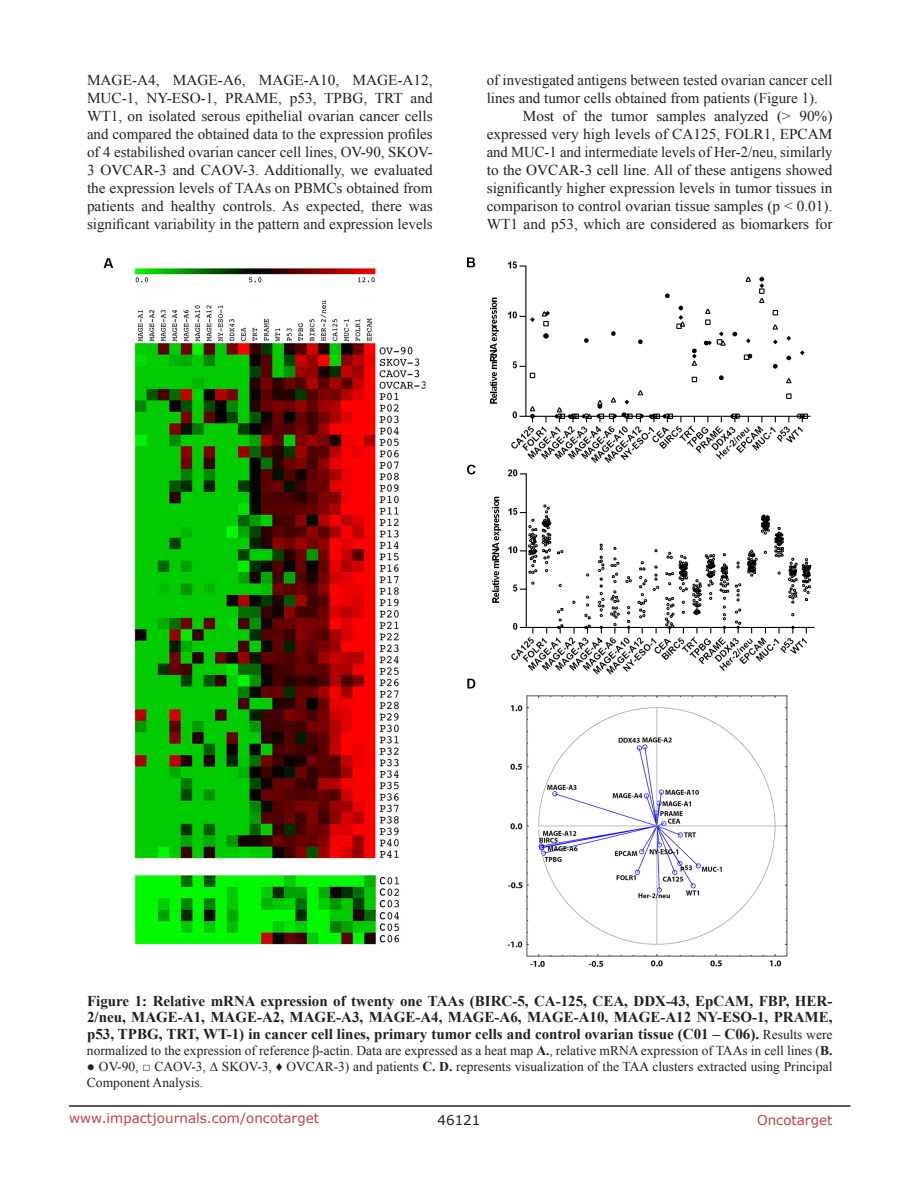
<style>
.page{position:relative;width:918px;height:1188px;background:#fff}
.page>*{position:absolute;margin:0;border:0;box-sizing:border-box;transform-origin:0 0}
.t1{font:15px/18px "Times New Roman";color:#231f20;text-align:justify}
.t2{font:700 15px/16.2px "Times New Roman";color:#231f20;text-align:justify}
.t3{font:13.5px/16.2px "Times New Roman";color:#231f20}
.t4{font:13.5px "Verdana";color:#c24141}
.t5{font:13.5px "Verdana";color:#231f20}
.s1{font-weight:400;font-size:13.5px}
.s2{font-weight:700}
</style>
<div class="page">
<hr style="left:69px;top:1105px;width:781px;height:2px;background:#231f20">
<img style="left:103px;top:257px;width:712px;height:710px">
<p class="t1" style="left:87px;top:71px;width:347px">MAGE-A4, MAGE-A6, MAGE-A10, MAGE-A12, MUC-1, NY-ESO-1, PRAME, p53, TPBG, TRT and WT1, on isolated serous epithelial ovarian cancer cells and compared the obtained data to the expression profiles of 4 estabilished ovarian cancer cell lines, OV-90, SKOV-3 OVCAR-3 and CAOV-3. Additionally, we evaluated the expression levels of TAAs on PBMCs obtained from patients and healthy controls. As expected, there was significant variability in the pattern and expression levels</p>
<p class="t1" style="left:487px;top:71px;width:347px">of investigated antigens between tested ovarian cancer cell</p>
<p class="t1" style="left:487px;top:89px;width:333px">lines and tumor cells obtained from patients (Figure 1).</p>
<p class="t1" style="left:523px;top:107px;width:311px">Most of the tumor samples analyzed (&gt; 90%)</p>
<p class="t1" style="left:487px;top:125px;width:347px">expressed very high levels of CA125, FOLR1, EPCAM</p>
<p class="t1" style="left:487px;top:143px;width:347px">and MUC-1 and intermediate levels of Her-2/neu, similarly</p>
<p class="t1" style="left:487px;top:161px;width:347px">to the OVCAR-3 cell line. All of these antigens showed</p>
<p class="t1" style="left:487px;top:179px;width:347px">significantly higher expression levels in tumor tissues in</p>
<p class="t1" style="left:487px;top:197px;width:347px">comparison to control ovarian tissue samples (p &lt; 0.01).</p>
<p class="t1" style="left:487px;top:215px;width:347px">WT1 and p53, which are considered as biomarkers for</p>
<p class="t2" style="left:87px;top:993px;width:747px">Figure 1: Relative mRNA expression of twenty one TAAs (BIRC-5, CA-125, CEA, DDX-43, EpCAM, FBP, HER-2/neu, MAGE-A1, MAGE-A2, MAGE-A3, MAGE-A4, MAGE-A6, MAGE-A10, MAGE-A12 NY-ESO-1, PRAME, p53, TPBG, TRT, WT-1) in cancer cell lines, primary tumor cells and control ovarian tissue (C01 – C06). <span class="s1">Results were</span></p>
<p class="t3" style="left:87px;top:1042px;width:747px">normalized to the expression of reference β-actin. Data are expressed as a heat map <span class="s2">A.</span>, relative mRNA expression of TAAs in cell lines (<span class="s2">B.</span></p>
<p class="t3" style="left:87px;top:1058px;width:747px">● OV-90, □ CAOV-3, ∆ SKOV-3, ♦ OVCAR-3) and patients <span class="s2">C. D.</span> represents visualization of the TAA clusters extracted using Principal<br>Component Analysis.</p>
<p class="t4" style="left:69px;top:1109px;width:252px">www.impactjournals.com/oncotarget</p>
<p class="t5" style="left:438px;top:1111px;width:44px">46121</p>
<p class="t4" style="left:757px;top:1111px;width:77px">Oncotarget</p>
</div>
